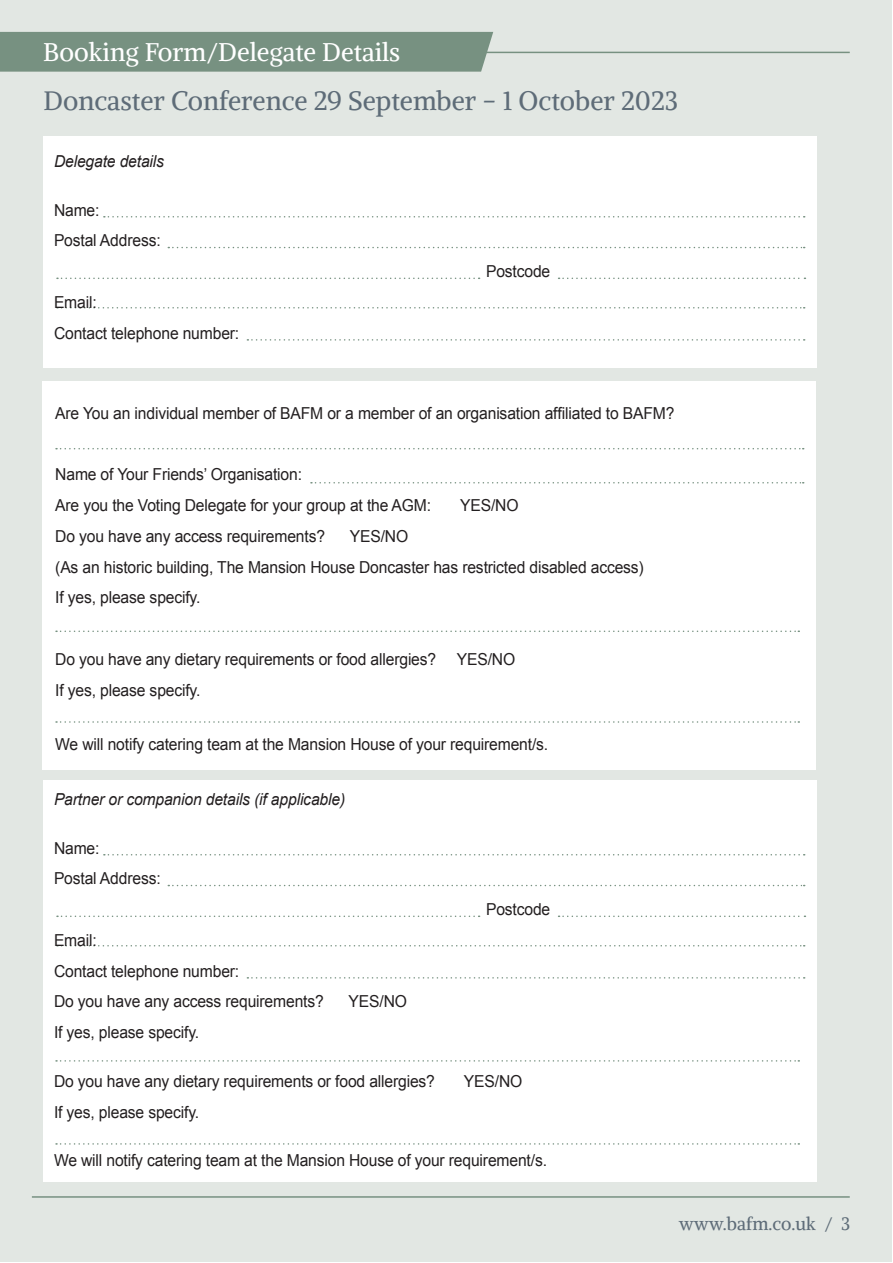
<style>
.page{position:relative;width:893px;height:1263px;background:#fff}
.page>*{position:absolute;margin:0;border:0;box-sizing:border-box;transform-origin:0 0}
.t1{font:26.55px "Alike";color:#5e6c78}
.t2{font:25.5px "Alike";color:#fff}
.t3{font:18px "Alike";color:#5e6c78}
.t4{font:16.5px "Arial";letter-spacing:-.01em;color:#231f20;scale:.95 1}
.t5{font:italic 16.5px "Arial";letter-spacing:-.01em;color:#231f20;scale:.95 1}
</style>
<div class="page">
<div style="left:1px;top:1px;width:891px;height:1261px;background:#e2e7e3"></div>
<hr style="left:32px;top:1196px;width:818px;height:2px;background:#779181">
<hr style="left:32px;top:52px;width:818px;height:1px;background:#779181">
<div style="left:0;top:32px;width:493px;height:40px;background:#779181"></div>
<div style="left:44px;top:136px;width:773px;height:232px;background:#fff"></div>
<div style="left:44px;top:780px;width:773px;height:402px;background:#fff"></div>
<div style="left:43px;top:381px;width:773px;height:389px;background:#fff"></div>
<svg style="left:104px;top:216px;width:701px;height:2px"></svg>
<svg style="left:104px;top:854px;width:701px;height:1px"></svg>
<svg style="left:57px;top:278px;width:423px;height:1px"></svg>
<svg style="left:57px;top:915px;width:423px;height:2px"></svg>
<svg style="left:56px;top:448px;width:748px;height:1px"></svg>
<svg style="left:311px;top:482px;width:493px;height:1px"></svg>
<svg style="left:57px;top:307px;width:748px;height:1px"></svg>
<svg style="left:57px;top:945px;width:748px;height:1px"></svg>
<svg style="left:559px;top:278px;width:246px;height:1px"></svg>
<svg style="left:559px;top:915px;width:246px;height:2px"></svg>
<svg style="left:168px;top:247px;width:637px;height:1px"></svg>
<svg style="left:168px;top:885px;width:637px;height:1px"></svg>
<svg style="left:247px;top:339px;width:558px;height:2px"></svg>
<svg style="left:247px;top:977px;width:558px;height:1px"></svg>
<svg style="left:56px;top:630px;width:743px;height:2px"></svg>
<svg style="left:56px;top:721px;width:743px;height:2px"></svg>
<svg style="left:56px;top:1060px;width:743px;height:2px"></svg>
<svg style="left:56px;top:1143px;width:743px;height:2px"></svg>
<p class="t2" style="left:43px;top:36px;width:358px">Booking Form/Delegate Details</p>
<p class="t1" style="left:44px;top:83px;width:636px">Doncaster Conference 29 September - 1 October 2023</p>
<p class="t5" style="left:54px;top:150px;width:117px">Delegate details</p>
<p class="t4" style="left:54px;top:199px;width:49px">Name:</p>
<p class="t4" style="left:54px;top:230px;width:114px">Postal Address:</p>
<p class="t4" style="left:54px;top:291px;width:47px">Email:</p>
<p class="t4" style="left:54px;top:322px;width:197px">Contact telephone number:</p>
<p class="t4" style="left:486px;top:260px;width:69px">Postcode</p>
<p class="t4" style="left:55px;top:402px;width:653px">Are You an individual member of BAFM or a member of an organisation affiliated to BAFM?</p>
<p class="t4" style="left:55px;top:464px;width:261px">Name of Your Friends’ Organisation:</p>
<p class="t4" style="left:55px;top:495px;width:397px">Are you the Voting Delegate for your group at the AGM:</p>
<p class="t4" style="left:460px;top:495px;width:63px">YES/NO</p>
<p class="t4" style="left:55px;top:525px;width:286px">Do you have any access requirements?</p>
<p class="t4" style="left:350px;top:525px;width:63px">YES/NO</p>
<p class="t4" style="left:55px;top:556px;width:621px">(As an historic building, The Mansion House Doncaster has restricted disabled access)</p>
<p class="t4" style="left:55px;top:587px;width:154px">If yes, please specify.</p>
<p class="t4" style="left:55px;top:648px;width:486px">Do you have any dietary requirements or food allergies? YES/NO</p>
<p class="t4" style="left:55px;top:679px;width:154px">If yes, please specify.</p>
<p class="t4" style="left:55px;top:733px;width:520px">We will notify catering team at the Mansion House of your requirement/s.</p>
<p class="t5" style="left:54px;top:788px;width:308px">Partner or companion details (if applicable)</p>
<p class="t4" style="left:54px;top:837px;width:49px">Name:</p>
<p class="t4" style="left:54px;top:868px;width:114px">Postal Address:</p>
<p class="t4" style="left:486px;top:898px;width:69px">Postcode</p>
<p class="t4" style="left:54px;top:929px;width:47px">Email:</p>
<p class="t4" style="left:54px;top:960px;width:197px">Contact telephone number:</p>
<p class="t4" style="left:54px;top:991px;width:286px">Do you have any access requirements?</p>
<p class="t4" style="left:349px;top:991px;width:63px">YES/NO</p>
<p class="t4" style="left:54px;top:1021px;width:154px">If yes, please specify.</p>
<p class="t4" style="left:54px;top:1070px;width:403px">Do you have any dietary requirements or food allergies?</p>
<p class="t4" style="left:464px;top:1070px;width:63px">YES/NO</p>
<p class="t4" style="left:54px;top:1101px;width:154px">If yes, please specify.</p>
<p class="t4" style="left:54px;top:1150px;width:520px">We will notify catering team at the Mansion House of your requirement/s.</p>
<p class="t3" style="left:679px;top:1212px;width:173px">www.bafm.co.uk / 3</p>
</div>
